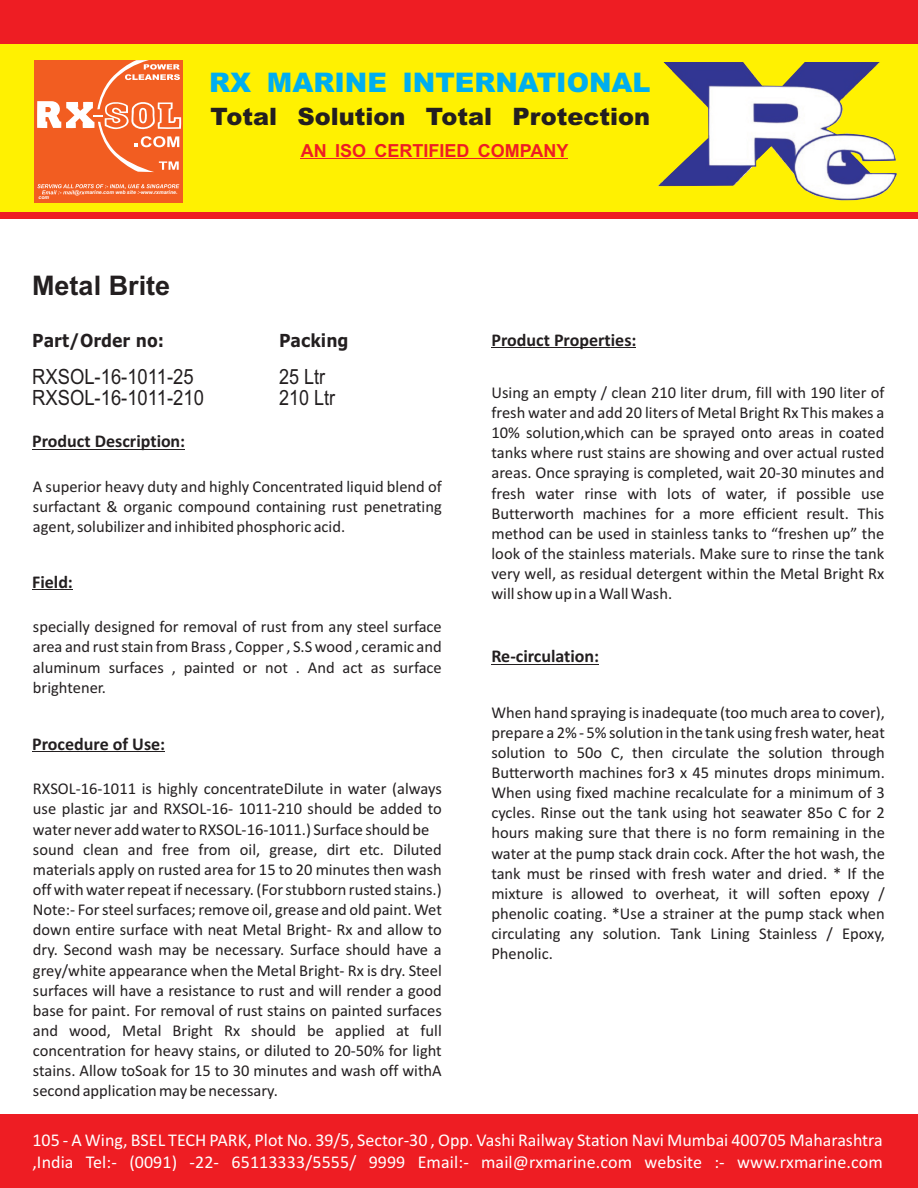
<style>
.page{position:relative;width:918px;height:1188px;background:#fff}
.page>*{position:absolute;margin:0;border:0;box-sizing:border-box;transform-origin:0 0}
.t1{font:900 27px "Arial";color:#00aeef}
.t2{font:700 27px "Arial";color:#231f20}
.t3{font:900 24px "Arial";color:#231f20}
.t4{font:21px/21.6px "Arial";color:#231f20;scale:.88 1}
.t5{font:21px/21.6px "Arial";color:#231f20;scale:.86 1}
.t6{font:18px/21.9px "Calibri";color:#fff}
.t7{font:700 18px "Calibri";color:#231f20}
.t8{font:700 18px "Arial";color:#ee1d23}
.t9{font:700 18px "Verdana";color:#231f20;scale:.87 1}
.t10{font:700 18px "Verdana";color:#231f20;scale:.88 1}
.t11{font:16.5px/20.1px "Calibri";color:#231f20;text-align:justify}
.t12{font:italic 700 5.25px "Arial";color:#fff}
</style>
<div class="page">
<div style="left:0;top:44px;width:918px;height:168px;background:#fff101"></div>
<img style="left:659px;top:63px;width:238px;height:137px">
<div style="left:0;top:1114px;width:918px;height:74px;background:#ee1d23"></div>
<div style="left:35px;top:60px;width:148px;height:143px;background:#f25d21"></div>
<svg style="left:37px;top:60px;width:144px;height:135px"></svg>
<hr style="left:301px;top:158px;width:267px;height:1px;background:#ee1d23">
<div style="left:0;top:1px;width:918px;height:43px;background:#ee1d23"></div>
<div style="left:0;top:213px;width:918px;height:6px;background:#ee1d23"></div>
<hr style="left:32px;top:449px;width:148px;height:1px;background:#231f20">
<hr style="left:32px;top:589px;width:36px;height:1px;background:#231f20">
<hr style="left:32px;top:751px;width:128px;height:1px;background:#231f20">
<hr style="left:491px;top:664px;width:103px;height:1px;background:#231f20">
<hr style="left:491px;top:347px;width:141px;height:1px;background:#231f20">
<h1 class="t1" style="left:209px;top:73px;width:443px">RX MARINE INTERNATIONAL</h1>
<h2 class="t3" style="left:211px;top:108px;width:441px">Total Solution Total Protection</h2>
<p class="t12" style="left:38px;top:195px;width:12px">com</p>
<p class="t12" style="left:85px;top:190px;width:94px">marine.com web site :-www.rxmarine.</p>
<h1 class="t2" style="left:32px;top:276px;width:140px">Metal Brite</h1>
<p class="t8" style="left:301px;top:143px;width:269px">AN ISO CERTIFIED COMPANY</p>
<p class="t9" style="left:32px;top:333px;width:153px">Part/Order no:</p>
<p class="t10" style="left:279px;top:333px;width:81px">Packing</p>
<p class="t7" style="left:491px;top:332px;width:147px">Product Properties:</p>
<p class="t4" style="left:32px;top:367px;width:197px">RXSOL-16-1011-25<br>RXSOL-16-1011-210</p>
<p class="t5" style="left:279px;top:367px;width:67px">25 Ltr<br>210 Ltr</p>
<p class="t11" style="left:492px;top:384px;width:394px">Using an empty / clean 210 liter drum, fill with 190 liter of fresh water and add 20 liters of Metal Bright Rx This makes a 10% solution,which can be sprayed onto areas in coated tanks where rust stains are showing and over actual rusted areas. Once spraying is completed, wait 20-30 minutes and fresh water rinse with lots of water, if possible use Butterworth machines for a more efficient result. This method can be used in stainless tanks to “freshen up” the look of the stainless materials. Make sure to rinse the tank very well, as residual detergent within the Metal Bright Rx will show up in a Wall Wash.</p>
<p class="t7" style="left:32px;top:434px;width:155px">Product Description:</p>
<p class="t11" style="left:33px;top:478px;width:410px">A superior heavy duty and highly Concentrated liquid blend of surfactant &amp; organic compound containing rust penetrating agent,solubilizer and inhibited phosphoric acid.</p>
<p class="t7" style="left:32px;top:574px;width:42px">Field:</p>
<p class="t11" style="left:33px;top:618px;width:410px">specially designed for removal of rust from any steel surface area and rust stain from Brass , Copper , S.S wood , ceramic and aluminum surfaces , painted or not . And act as surface brightener.</p>
<p class="t7" style="left:32px;top:736px;width:135px">Procedure of Use:</p>
<p class="t11" style="left:33px;top:780px;width:410px;text-align:left">RXSOL-16-1011 is highly concentrateDilute in water (always use plastic jar and RXSOL-16- 1011-210 should be added to water never add water to RXSOL-16-1011.) Surface should be sound clean and free from oil, grease, dirt etc. Diluted materials apply on rusted area for 15 to 20 minutes then wash off with water repeat if necessary. (For stubborn rusted stains.)<br>Note:- For steel surfaces; remove oil, grease and old paint. Wet down entire surface with neat Metal Bright- Rx and allow to dry. Second wash may be necessary. Surface should have a grey/white appearance when the Metal Bright- Rx is dry. Steel surfaces will have a resistance to rust and will render a good base for paint. For removal of rust stains on painted surfaces and wood, Metal Bright Rx should be applied at full concentration for heavy stains, or diluted to 20-50% for light stains. Allow toSoak for 15 to 30 minutes and wash off withA second application may be necessary.</p>
<p class="t7" style="left:491px;top:649px;width:109px">Re-circulation:</p>
<p class="t11" style="left:491px;top:703px;width:395px">When hand spraying is inadequate (too much area to cover), prepare a 2% - 5% solution in the tank using fresh water, heat solution to 50o C, then circulate the solution through Butterworth machines for3 x 45 minutes drops minimum.<br>When using fixed machine recalculate for a minimum of 3 cycles. Rinse out the tank using hot seawater 85o C for 2 hours making sure that there is no form remaining in the water at the pump stack drain cock. After the hot wash, the tank must be rinsed with fresh water and dried. * If the mixture is allowed to overheat, it will soften epoxy / phenolic coating. *Use a strainer at the pump stack when circulating any solution. Tank Lining Stainless / Epoxy, Phenolic.</p>
<p class="t6" style="left:32px;top:1130px;width:852px">105 - A Wing, BSEL TECH PARK, Plot No. 39/5, Sector-30 , Opp. Vashi Railway Station Navi Mumbai 400705 Maharashtra ,India Tel:- (0091) -22- 65113333/5555/ 9999 Email:- mail@rxmarine.com website :- www.rxmarine.com</p>
</div>
